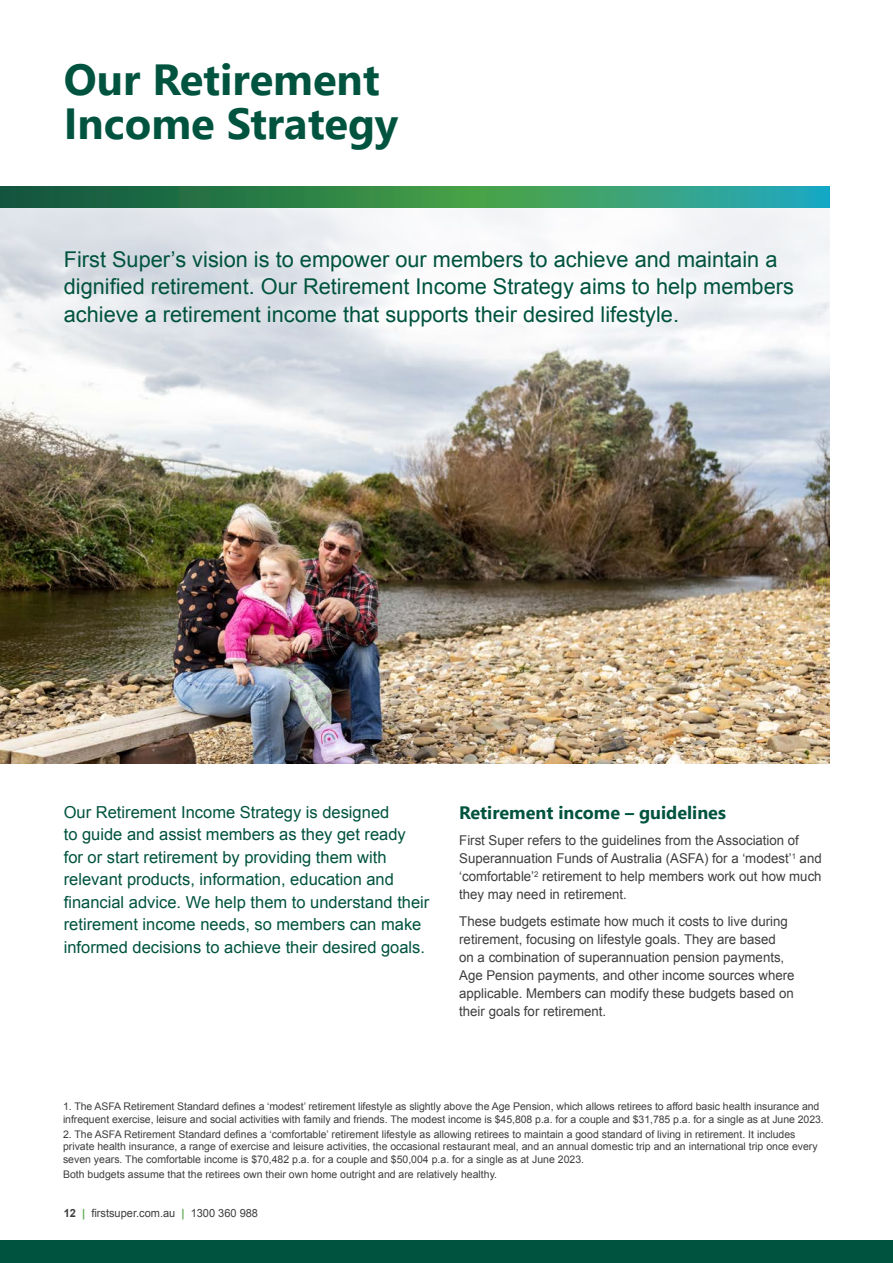
<style>
.page{position:relative;width:893px;height:1263px;background:#fff}
.page>*{position:absolute;margin:0;border:0;box-sizing:border-box;transform-origin:0 0}
._2023__AR__Page_heading_Segoe{font:700 43.5px/43.5px "Segoe UI";color:#00533e}
._2023_AR__Intro_text_A_White_Arial{font:21.75px/27.8px "Arial";color:#00533e}
._2023__AR__Heading_L1{font:700 18px "Segoe UI";color:#00533e}
._2023__AR__Heading_L1-2{font:16.5px/22.5px "Arial";color:#00533e}
._2023_AR__Body_Copy_9pt_12pt{font:13.5px/18px "Arial";color:#3e3e3f}
.t1{font:11.25px "Arial";color:#3e3e3f}
._2023__AR__disclaimer_7pt{font:10.5px/12.8px "Arial";color:#3e3e3f}
.s1{font-weight:700}
.s2{font-weight:700;color:#5da953}
</style>
<div class="page">
<img style="left:0;top:537px;width:829px;height:226px">
<img style="left:0;top:186px;width:830px;height:351px">
<svg style="left:0;top:186px;width:829px;height:21px;background:#2e8b5e"></svg>
<div style="left:0;top:1241px;width:893px;height:22px;background:#00533e"></div>
<p class="_2023__AR__Page_heading_Segoe" style="left:64px;top:55px;width:336px">Our Retirement<br>Income Strategy</p>
<p class="_2023_AR__Intro_text_A_White_Arial" style="left:64px;top:245px;width:732px">First Super’s vision is to empower our members to achieve and maintain a dignified retirement. Our Retirement Income Strategy aims to help members achieve a retirement income that supports their desired lifestyle.</p>
<p class="_2023__AR__Heading_L1-2" style="left:64px;top:801px;width:367px">Our Retirement Income Strategy is designed<br>to guide and assist members as they get ready<br>for or start retirement by providing them with relevant products, information, education and financial advice. We help them to understand their retirement income needs, so members can make informed decisions to achieve their desired goals.</p>
<p class="_2023__AR__Heading_L1" style="left:459px;top:795px;width:268px">Retirement income – guidelines</p>
<p class="_2023_AR__Body_Copy_9pt_12pt" style="left:459px;top:832px;width:364px">First Super refers to the guidelines from the Association of Superannuation Funds of Australia (ASFA) for a ‘modest’<sup>1</sup> and ‘comfortable’<sup>2</sup> retirement to help members work out how much they may need in retirement.</p>
<p class="_2023_AR__Body_Copy_9pt_12pt" style="left:459px;top:912px;width:337px">These budgets estimate how much it costs to live during retirement, focusing on lifestyle goals. They are based<br>on a combination of superannuation pension payments, Age Pension payments, and other income sources where applicable. Members can modify these budgets based on their goals for retirement.</p>
<p class="_2023__AR__disclaimer_7pt" style="left:63px;top:1100px;width:762px">1. The ASFA Retirement Standard defines a ‘modest’ retirement lifestyle as slightly above the Age Pension, which allows retirees to afford basic health insurance and infrequent exercise, leisure and social activities with family and friends. The modest income is $45,808 p.a. for a couple and $31,785 p.a. for a single as at June 2023.</p>
<p class="_2023__AR__disclaimer_7pt" style="left:63px;top:1127px;width:756px">2. The ASFA Retirement Standard defines a ‘comfortable’ retirement lifestyle as allowing retirees to maintain a good standard of living in retirement. It includes private health insurance, a range of exercise and leisure activities, the occasional restaurant meal, and an annual domestic trip and an international trip once every seven years. The comfortable income is $70,482 p.a. for a couple and $50,004 p.a. for a single as at June 2023.</p>
<p class="_2023__AR__disclaimer_7pt" style="left:63px;top:1168px;width:436px">Both budgets assume that the retirees own their own home outright and are relatively healthy.</p>
<p class="t1" style="left:64px;top:1205px;width:196px"><span class="s1">12</span> <span class="s2">|</span> firstsuper.com.au <span class="s2">|</span> 1300 360 988</p>
</div>
